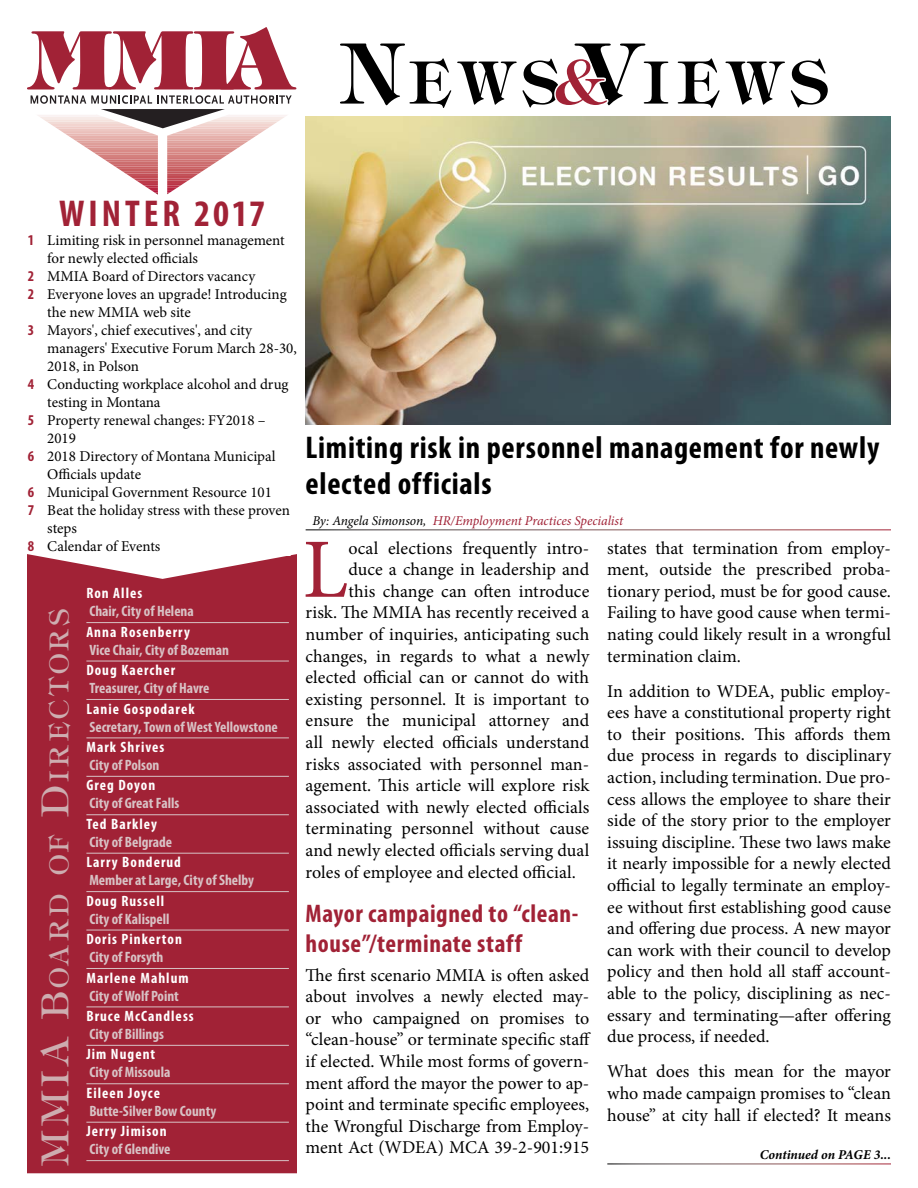
<style>
.page{position:relative;width:918px;height:1188px;background:#fff}
.page>*{position:absolute;margin:0;border:0;box-sizing:border-box;transform-origin:0 0}
.t1{font:84.45px "Minion Pro";color:#a12236}
.t2{font:600 58.8px "Tiffany";letter-spacing:.12em;color:#000}
.t3{font:700 condensed 37.5px "Myriad Pro";letter-spacing:.105em;color:#a12236}
.t4{font:700 condensed 31.5px/36px "Myriad Pro";letter-spacing:.025em;color:#000}
.t5{font:26.25px "Tiffany";letter-spacing:.105em;color:#cdadb0}
.t6{font:700 condensed 25.5px/30.6px "Myriad Pro";letter-spacing:.025em;color:#a12236}
.t7{font:18px/21.6px "Minion Pro";color:#000;text-align:justify}
.t8{font:15px "Minion Pro";color:#000}
.t9{font:700 condensed 15px "Myriad Pro";color:#d8c2c5}
.t10{font:700 condensed 15px "Myriad Pro";letter-spacing:.07em;color:#fff}
.t11{font:italic 13.5px "Minion Pro";letter-spacing:-.005em;color:#a12236}
.t12{font:italic 700 13.5px "Minion Pro";letter-spacing:-.005em;color:#000}
.s1{font-size:84px}
.s2{font-style:italic;font-size:60px;color:#a12236}
.s3{font-family:"Myriad Pro";font-weight:700;font-stretch:condensed;color:#a12236}
.s4{font-size:37.5px}
.s5{color:#000}
</style>
<div class="page">
<svg style="left:27px;top:27px;width:269px;height:62px"></svg>
<svg style="left:30px;top:95px;width:262px;height:100px"></svg>
<div style="left:27px;top:554px;width:270px;height:619px;background:#a12236"></div>
<hr style="left:86px;top:622px;width:203px;height:1px;background:#d8c2c5">
<hr style="left:86px;top:661px;width:203px;height:1px;background:#d8c2c5">
<hr style="left:86px;top:699px;width:203px;height:1px;background:#d8c2c5">
<hr style="left:86px;top:738px;width:203px;height:1px;background:#d8c2c5">
<hr style="left:86px;top:776px;width:203px;height:1px;background:#d8c2c5">
<hr style="left:86px;top:814px;width:203px;height:1px;background:#d8c2c5">
<hr style="left:86px;top:853px;width:203px;height:1px;background:#d8c2c5">
<hr style="left:86px;top:891px;width:203px;height:1px;background:#d8c2c5">
<hr style="left:86px;top:930px;width:203px;height:1px;background:#d8c2c5">
<hr style="left:86px;top:968px;width:203px;height:1px;background:#d8c2c5">
<hr style="left:86px;top:1007px;width:203px;height:1px;background:#d8c2c5">
<hr style="left:86px;top:1045px;width:203px;height:1px;background:#d8c2c5">
<hr style="left:86px;top:1083px;width:203px;height:1px;background:#d8c2c5">
<hr style="left:86px;top:1122px;width:203px;height:1px;background:#d8c2c5">
<hr style="left:86px;top:1160px;width:203px;height:1px;background:#d8c2c5">
<svg style="left:47px;top:555px;width:243px;height:1px"></svg>
<img style="left:306px;top:117px;width:585px;height:307px">
<h2 class="t2" style="left:341px;top:46px;width:489px"><span class="s1">N</span>EWS<span class="s2">&amp;</span><span class="s1">V</span>IEWS</h2>
<h3 class="t3" style="left:59px;top:190px;width:208px">WINTER 2017</h3>
<p class="t8" style="left:28px;top:230px;width:259px"><span class="s3">1</span> Limiting risk in personnel management</p>
<p class="t8" style="left:47px;top:248px;width:152px">for newly elected officials</p>
<p class="t8" style="left:28px;top:266px;width:229px"><span class="s3">2</span> MMIA Board of Directors vacancy</p>
<p class="t8" style="left:28px;top:284px;width:260px"><span class="s3">2</span> Everyone loves an upgrade! Introducing</p>
<p class="t8" style="left:47px;top:302px;width:145px">the new MMIA web site</p>
<p class="t8" style="left:28px;top:320px;width:226px"><span class="s3">3</span> Mayors', chief executives', and city</p>
<p class="t8" style="left:47px;top:338px;width:251px">managers' Executive Forum March 28-30,</p>
<p class="t8" style="left:47px;top:356px;width:93px">2018, in Polson</p>
<p class="t8" style="left:28px;top:374px;width:262px"><span class="s3">4</span> Conducting workplace alcohol and drug</p>
<p class="t8" style="left:47px;top:392px;width:115px">testing in Montana</p>
<p class="t8" style="left:28px;top:410px;width:239px"><span class="s3">5</span> Property renewal changes: FY2018 –</p>
<p class="t8" style="left:47px;top:428px;width:30px">2019</p>
<p class="t8" style="left:28px;top:446px;width:249px"><span class="s3">6</span> 2018 Directory of Montana Municipal</p>
<p class="t8" style="left:47px;top:464px;width:95px">Officials update</p>
<p class="t8" style="left:28px;top:482px;width:246px"><span class="s3">6</span> Municipal Government Resource 101</p>
<p class="t8" style="left:28px;top:500px;width:264px"><span class="s3">7</span> Beat the holiday stress with these proven</p>
<p class="t8" style="left:47px;top:518px;width:31px">steps</p>
<p class="t8" style="left:28px;top:536px;width:134px"><span class="s3">8</span> Calendar of Events</p>
<h3 class="t5" style="left:43px;top:1166px;width:559px;rotate:-90deg"><span class="s4">MMIA B</span>oard of <span class="s4">D</span>irectors</h3>
<p class="t10" style="left:86px;top:584px;width:57px">Ron Alles</p>
<p class="t9" style="left:89px;top:602px;width:106px">Chair, City of Helena</p>
<p class="t10" style="left:86px;top:622px;width:105px">Anna Rosenberry</p>
<p class="t9" style="left:89px;top:640px;width:141px">Vice Chair, City of Bozeman</p>
<p class="t10" style="left:86px;top:661px;width:90px">Doug Kaercher</p>
<p class="t9" style="left:89px;top:679px;width:122px">Treasurer, City of Havre</p>
<p class="t10" style="left:86px;top:699px;width:110px">Lanie Gospodarek</p>
<p class="t9" style="left:89px;top:717px;width:190px">Secretary, Town of West Yellowstone</p>
<p class="t10" style="left:86px;top:738px;width:79px">Mark Shrives</p>
<p class="t9" style="left:89px;top:756px;width:72px">City of Polson</p>
<p class="t10" style="left:86px;top:776px;width:70px">Greg Doyon</p>
<p class="t9" style="left:89px;top:794px;width:91px">City of Great Falls</p>
<p class="t10" style="left:86px;top:814px;width:72px">Ted Barkley</p>
<p class="t9" style="left:89px;top:832px;width:84px">City of Belgrade</p>
<p class="t10" style="left:86px;top:853px;width:96px">Larry Bonderud</p>
<p class="t9" style="left:89px;top:871px;width:166px">Member at Large, City of Shelby</p>
<p class="t10" style="left:86px;top:891px;width:79px">Doug Russell</p>
<p class="t9" style="left:89px;top:909px;width:82px">City of Kalispell</p>
<p class="t10" style="left:86px;top:930px;width:97px">Doris Pinkerton</p>
<p class="t9" style="left:89px;top:948px;width:76px">City of Forsyth</p>
<p class="t10" style="left:86px;top:968px;width:104px">Marlene Mahlum</p>
<p class="t9" style="left:89px;top:986px;width:91px">City of Wolf Point</p>
<p class="t10" style="left:86px;top:1007px;width:109px">Bruce McCandless</p>
<p class="t9" style="left:89px;top:1025px;width:76px">City of Billings</p>
<p class="t10" style="left:86px;top:1045px;width:70px">Jim Nugent</p>
<p class="t9" style="left:89px;top:1063px;width:83px">City of Missoula</p>
<p class="t10" style="left:86px;top:1083px;width:75px">Eileen Joyce</p>
<p class="t9" style="left:89px;top:1101px;width:128px">Butte-Silver Bow County</p>
<p class="t10" style="left:86px;top:1122px;width:82px">Jerry Jimison</p>
<p class="t9" style="left:89px;top:1140px;width:83px">City of Glendive</p>
<h3 class="t4" style="left:306px;top:429px;width:575px">Limiting risk in personnel management for newly elected officials</h3>
<p class="t11" style="left:312px;top:511px;width:312px"><span class="s5">By: Angela Simonson,</span> HR/Employment Practices Specialist</p>
<h1 class="t1" style="left:303px;top:513px;width:47px">L</h1>
<p class="t7" style="left:348px;top:537px;width:242px">ocal elections frequently intro-</p>
<p class="t7" style="left:607px;top:537px;width:285px">states that termination from employ&shy;ment, outside the prescribed proba&shy;tionary period, must be for good cause.<br>Failing to have good cause when termi&shy;nating could likely result in a wrongful termination claim.</p>
<p class="t7" style="left:607px;top:680px;width:285px">In addition to WDEA, public employ&shy;ees have a constitutional property right to their positions. This affords them due process in regards to disciplinary action, including termination. Due pro&shy;cess allows the employee to share their side of the story prior to the employer issuing discipline. These two laws make it nearly impossible for a newly elected official to legally terminate an employ&shy;ee without first establishing good cause and offering due process. A new mayor can work with their council to develop policy and then hold all staff account&shy;able to the policy, disciplining as nec&shy;essary and terminating—after offering due process, if needed.</p>
<p class="t7" style="left:607px;top:1061px;width:285px">What does this mean for the mayor who made campaign promises to “clean house” at city hall if elected? It means</p>
<p class="t12" style="left:760px;top:1145px;width:133px">Continued on PAGE 3...</p>
<p class="t7" style="left:348px;top:559px;width:242px">duce a change in leadership and</p>
<p class="t7" style="left:348px;top:580px;width:242px">this change can often introduce</p>
<p class="t7" style="left:306px;top:602px;width:285px">risk. The MMIA has recently received a</p>
<p class="t7" style="left:306px;top:624px;width:285px">number of inquiries, anticipating such</p>
<p class="t7" style="left:306px;top:645px;width:285px">changes, in regards to what a newly</p>
<p class="t7" style="left:306px;top:667px;width:285px">elected official can or cannot do with</p>
<p class="t7" style="left:306px;top:688px;width:285px">existing personnel. It is important to</p>
<p class="t7" style="left:306px;top:710px;width:285px">ensure the municipal attorney and</p>
<p class="t7" style="left:306px;top:732px;width:285px">all newly elected officials understand</p>
<p class="t7" style="left:306px;top:753px;width:285px">risks associated with personnel man-</p>
<p class="t7" style="left:306px;top:775px;width:285px">agement. This article will explore risk</p>
<p class="t7" style="left:306px;top:796px;width:285px">associated with newly elected officials</p>
<p class="t7" style="left:306px;top:818px;width:285px">terminating personnel without cause</p>
<p class="t7" style="left:306px;top:840px;width:285px">and newly elected officials serving dual</p>
<p class="t7" style="left:306px;top:861px;width:272px">roles of employee and elected official.</p>
<h3 class="t6" style="left:306px;top:897px;width:274px">Mayor campaigned to “clean&shy;house”/terminate staff</h3>
<p class="t7" style="left:306px;top:964px;width:287px">The first scenario MMIA is often asked about involves a newly elected may&shy;or who campaigned on promises to “clean-house” or terminate specific staff if elected. While most forms of govern&shy;ment afford the mayor the power to ap&shy;point and terminate specific employees, the Wrongful Discharge from Employ&shy;ment Act (WDEA) MCA 39-2-901:915</p>
</div>
